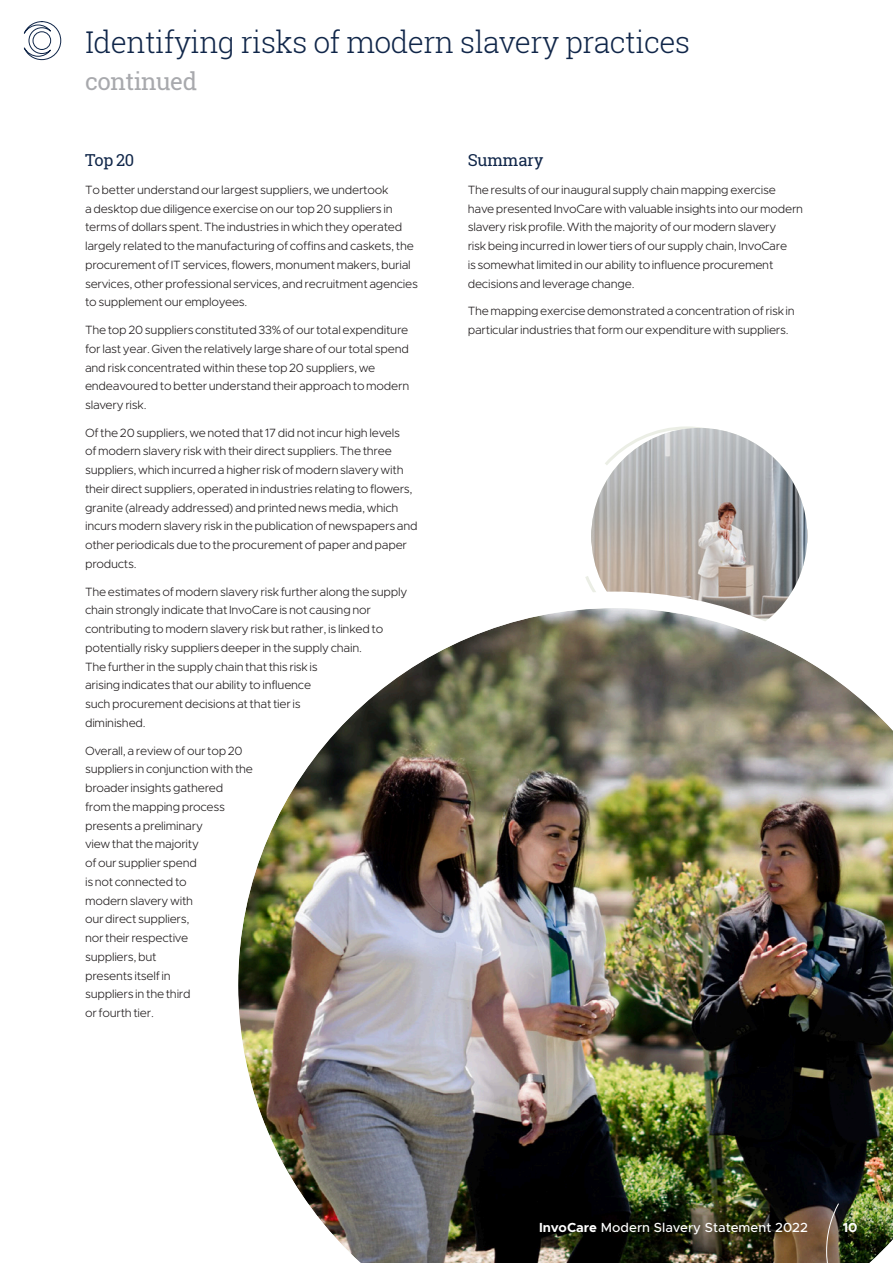
<style>
.page{position:relative;width:893px;height:1263px;background:#fff}
.page>*{position:absolute;margin:0;border:0;box-sizing:border-box;transform-origin:0 0}
.ivc22_-_page_header{font:300 30px "Roboto Slab";letter-spacing:-.02em;color:#102649}
.ivc22_-_page_header-2{font:24px "Roboto Slab";letter-spacing:-.02em;color:#a8a9ad}
.ivc22_-_Heading{font:16.5px "Roboto Slab";letter-spacing:-.01em;color:#102649}
.t1{font:500 13.2px "Metropolis";color:#fff}
.t2{font:700 13.2px "Metropolis";color:#fff}
.ivc22_-_body{font:300 12px/18.8px "Metropolis";letter-spacing:-.02em;color:#231f20}
.s1{font-weight:700}
</style>
<div class="page">
<img style="left:591px;top:428px;width:216px;height:164px">
<img style="left:238px;top:592px;width:655px;height:671px">
<svg style="left:24px;top:21px;width:37px;height:39px"></svg>
<img style="left:826px;top:1202px;width:67px;height:61px">
<p class="ivc22_-_page_header" style="left:85px;top:21px;width:606px">Identifying risks of modern slavery practices</p>
<p class="ivc22_-_page_header-2" style="left:85px;top:65px;width:114px">continued</p>
<p class="ivc22_-_Heading" style="left:85px;top:149px;width:51px">Top 20</p>
<p class="ivc22_-_body" style="left:85px;top:180px;width:334px">To better understand our largest suppliers, we undertook<br>a desktop due diligence exercise on our top 20 suppliers in terms of dollars spent. The industries in which they operated largely related to the manufacturing of coffins and caskets, the procurement of IT services, flowers, monument makers, burial services, other professional services, and recruitment agencies to supplement our employees.</p>
<p class="ivc22_-_body" style="left:85px;top:320px;width:326px">The top 20 suppliers constituted 33% of our total expenditure for last year. Given the relatively large share of our total spend and risk concentrated within these top 20 suppliers, we endeavoured to better understand their approach to modern slavery risk.</p>
<p class="ivc22_-_body" style="left:85px;top:423px;width:334px">Of the 20 suppliers, we noted that 17 did not incur high levels<br>of modern slavery risk with their direct suppliers. The three suppliers, which incurred a higher risk of modern slavery with their direct suppliers, operated in industries relating to flowers, granite (already addressed) and printed news media, which incurs modern slavery risk in the publication of newspapers and other periodicals due to the procurement of paper and paper products.</p>
<p class="ivc22_-_body" style="left:85px;top:582px;width:324px">The estimates of modern slavery risk further along the supply chain strongly indicate that InvoCare is not causing nor contributing to modern slavery risk but rather, is linked to potentially risky suppliers deeper in the supply chain.<br>The further in the supply chain that this risk is<br>arising indicates that our ability to influence<br>such procurement decisions at that tier is<br>diminished.</p>
<p class="ivc22_-_body" style="left:85px;top:741px;width:170px">Overall, a review of our top 20 suppliers in conjunction with the broader insights gathered<br>from the mapping process presents a preliminary<br>view that the majority<br>of our supplier spend<br>is not connected to<br>modern slavery with<br>our direct suppliers,<br>nor their respective<br>suppliers, but<br>presents itself in<br>suppliers in the third<br>or fourth tier.</p>
<p class="ivc22_-_Heading" style="left:468px;top:149px;width:77px">Summary</p>
<p class="ivc22_-_body" style="left:468px;top:180px;width:337px">The results of our inaugural supply chain mapping exercise have presented InvoCare with valuable insights into our modern slavery risk profile. With the majority of our modern slavery<br>risk being incurred in lower tiers of our supply chain, InvoCare<br>is somewhat limited in our ability to influence procurement decisions and leverage change.</p>
<p class="ivc22_-_body" style="left:468px;top:302px;width:329px">The mapping exercise demonstrated a concentration of risk in particular industries that form our expenditure with suppliers.</p>
<p class="t1" style="left:539px;top:1219px;width:270px"><span class="s1">InvoCare</span> Modern Slavery Statement 2022</p>
<p class="t2" style="left:843px;top:1219px;width:16px">10</p>
</div>
